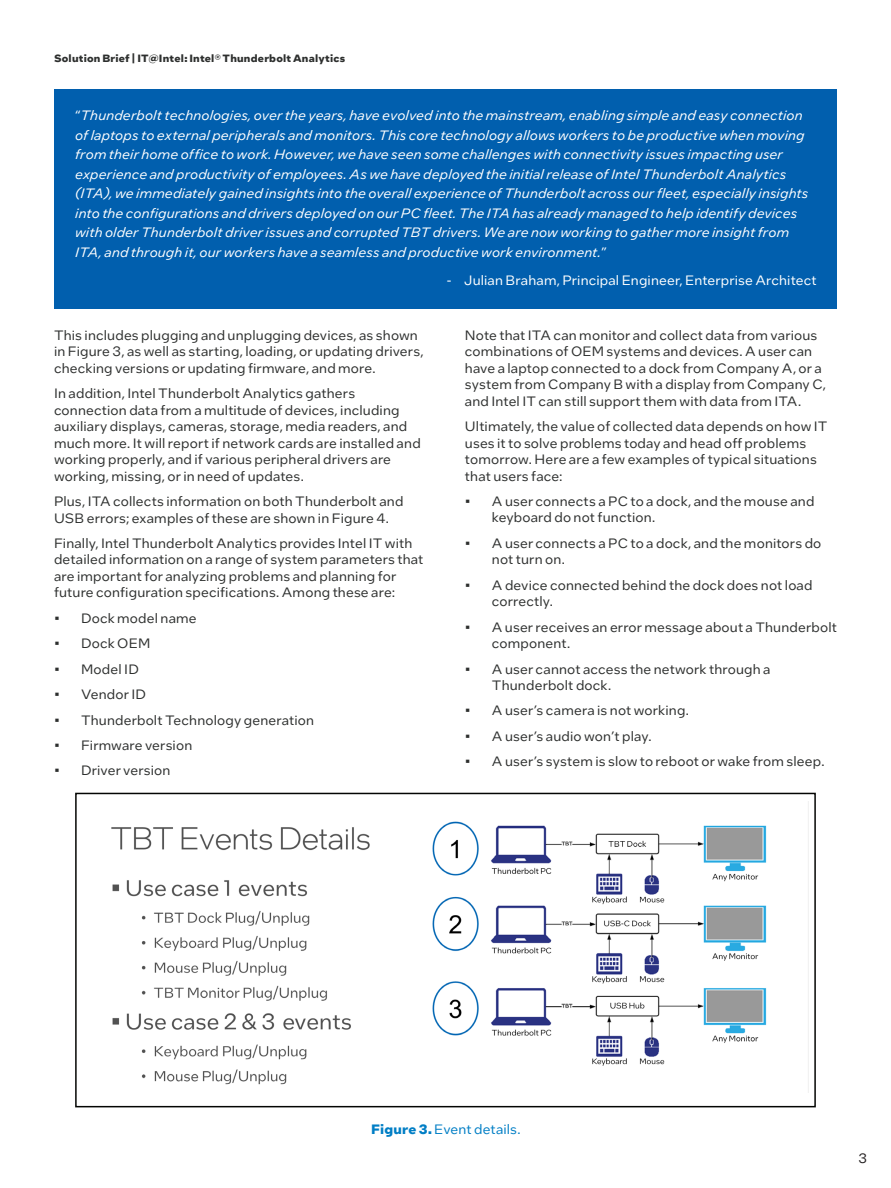
<style>
.page{position:relative;width:891px;height:1188px;background:#fff}
.page>*{position:absolute;margin:0;border:0;box-sizing:border-box;transform-origin:0 0}
.MainCopy___Caption{font:13.5px/16.5px "Intel One Text";letter-spacing:.015em;color:#2d2f2e}
.CopyHeaderBlue{font:italic 13.5px/19.5px "Intel One Text";letter-spacing:.01em;color:#fff}
.CopyHeaderBlue-2{font:13.5px "Intel One Text";letter-spacing:.015em;color:#fff}
.MainCopy___Caption-2{font:13.5px "Intel One Text";letter-spacing:.01em;color:#007ec5}
.t1{font:13.5px "Intel One Text";color:#231f20}
.Document_Header{font:700 10.5px "Intel One Text";letter-spacing:.02em;color:#2d2f2e}
.s1{font-style:normal}
.s2{font-weight:700}
</style>
<div class="page">
<div style="left:55px;top:90px;width:782px;height:219px;background:#015fae"></div>
<img style="left:111px;top:821px;width:656px;height:264px">
<div style="left:75px;top:793px;width:741px;height:314px;border:2px solid #040503"></div>
<p class="Document_Header" style="left:54px;top:51px;width:293px">Solution Brief | IT@Intel: Intel® Thunderbolt Analytics</p>
<p class="CopyHeaderBlue" style="left:75px;top:105px;width:735px"><span class="s1">“</span>Thunderbolt technologies, over the years, have evolved into the mainstream, enabling simple and easy connection of laptops to external peripherals and monitors. This core technology allows workers to be productive when moving from their home office to work. However, we have seen some challenges with connectivity issues impacting user experience and productivity of employees. As we have deployed the initial release of Intel Thunderbolt Analytics (ITA), we immediately gained insights into the overall experience of Thunderbolt across our fleet, especially insights into the configurations and drivers deployed on our PC fleet. The ITA has already managed to help identify devices with older Thunderbolt driver issues and corrupted TBT drivers. We are now working to gather more insight from ITA, and through it, our workers have a seamless and productive work environment.<span class="s1">”</span></p>
<p class="CopyHeaderBlue-2" style="left:447px;top:272px;width:371px">- Julian Braham, Principal Engineer, Enterprise Architect</p>
<p class="MainCopy___Caption" style="left:54px;top:326px;width:371px">This includes plugging and unplugging devices, as shown in Figure 3, as well as starting, loading, or updating drivers, checking versions or updating firmware, and more.</p>
<p class="MainCopy___Caption" style="left:54px;top:385px;width:368px">In addition, Intel Thunderbolt Analytics gathers connection data from a multitude of devices, including auxiliary displays, cameras, storage, media readers, and much more. It will report if network cards are installed and working properly, and if various peripheral drivers are working, missing, or in need of updates.</p>
<p class="MainCopy___Caption" style="left:54px;top:493px;width:351px">Plus, ITA collects information on both Thunderbolt and<br>USB errors; examples of these are shown in Figure 4.</p>
<p class="MainCopy___Caption" style="left:54px;top:535px;width:371px">Finally, Intel Thunderbolt Analytics provides Intel IT with detailed information on a range of system parameters that are important for analyzing problems and planning for future configuration specifications. Among these are:</p>
<p class="MainCopy___Caption" style="left:54px;top:609px;width:144px">• Dock model name</p>
<p class="MainCopy___Caption" style="left:54px;top:635px;width:98px">• Dock OEM</p>
<p class="MainCopy___Caption" style="left:54px;top:660px;width:86px">• Model ID</p>
<p class="MainCopy___Caption" style="left:54px;top:686px;width:94px">• Vendor ID</p>
<p class="MainCopy___Caption" style="left:54px;top:711px;width:262px">• Thunderbolt Technology generation</p>
<p class="MainCopy___Caption" style="left:54px;top:736px;width:140px">• Firmware version</p>
<p class="MainCopy___Caption" style="left:54px;top:762px;width:118px">• Driver version</p>
<p class="MainCopy___Caption" style="left:465px;top:326px;width:363px">Note that ITA can monitor and collect data from various combinations of OEM systems and devices. A user can have a laptop connected to a dock from Company A, or a system from Company B with a display from Company C, and Intel IT can still support them with data from ITA.</p>
<p class="MainCopy___Caption" style="left:465px;top:418px;width:364px">Ultimately, the value of collected data depends on how IT uses it to solve problems today and head off problems tomorrow. Here are a few examples of typical situations that users face:</p>
<p class="MainCopy___Caption" style="left:492px;top:492px;width:324px;text-indent:-27px">• A user connects a PC to a dock, and the mouse and keyboard do not function.</p>
<p class="MainCopy___Caption" style="left:492px;top:534px;width:331px;text-indent:-27px">• A user connects a PC to a dock, and the monitors do not turn on.</p>
<p class="MainCopy___Caption" style="left:492px;top:576px;width:322px;text-indent:-27px">• A device connected behind the dock does not load correctly.</p>
<p class="MainCopy___Caption" style="left:492px;top:618px;width:347px;text-indent:-27px">• A user receives an error message about a Thunderbolt component.</p>
<p class="MainCopy___Caption" style="left:492px;top:660px;width:280px;text-indent:-27px">• A user cannot access the network through a<br>Thunderbolt dock.</p>
<p class="MainCopy___Caption" style="left:465px;top:702px;width:225px">• A user’s camera is not working.</p>
<p class="MainCopy___Caption" style="left:465px;top:727px;width:188px">• A user’s audio won’t play.</p>
<p class="MainCopy___Caption" style="left:465px;top:753px;width:361px">• A user’s system is slow to reboot or wake from sleep.</p>
<p class="MainCopy___Caption-2" style="left:371px;top:1120px;width:151px"><span class="s2">Figure 3.</span> Event details.</p>
<p class="t1" style="left:858px;top:1150px;width:10px">3</p>
</div>
